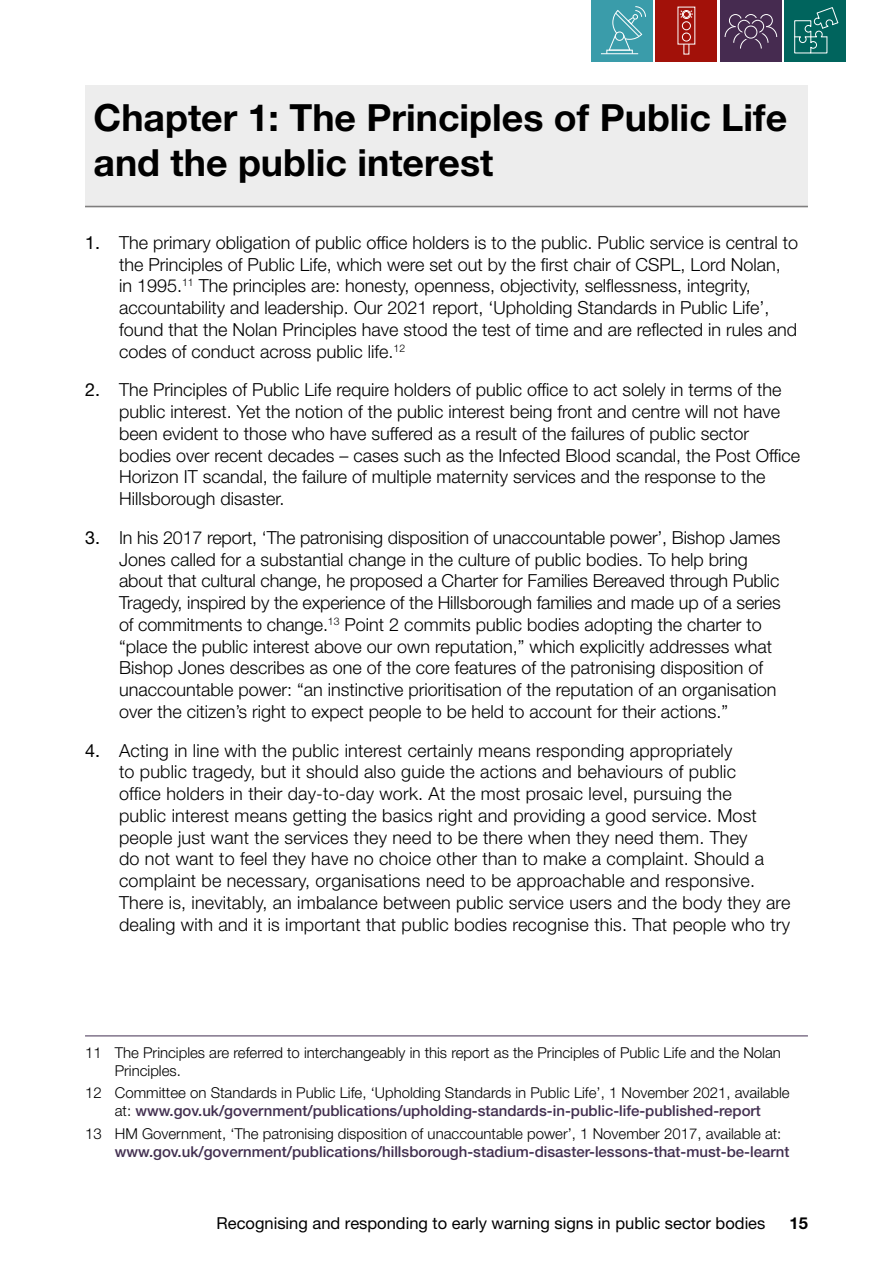
<style>
.page{position:relative;width:893px;height:1263px;background:#fff}
.page>*{position:absolute;margin:0;border:0;box-sizing:border-box;transform-origin:0 0}
.H1___Grey{font:700 37.5px/45px "Helvetica Neue LT Pro";color:#000}
.Body___Numbered___CH1{font:300 18px/21.8px "Helvetica Neue LT Pro";color:#000}
.t1{font:16.5px "Helvetica Neue LT Pro";color:#000}
.t2{font:700 16.5px "Helvetica Neue LT Pro";color:#000}
.Footnote{font:300 15px/18px "Helvetica Neue LT Pro";color:#000}
.Footnote-2{font:500 15px/18px "Helvetica Neue LT Pro";color:#422f50}
.s1{font-weight:400}
.s2{font-weight:500;color:#422f50}
.s3{font-weight:300;color:#000}
</style>
<div class="page">
<div style="left:591px;top:0;width:62px;height:62px;background:#3a9caa"></div>
<div style="left:655px;top:0;width:62px;height:62px;background:#a21109"></div>
<div style="left:720px;top:0;width:62px;height:62px;background:#462b50"></div>
<div style="left:784px;top:0;width:62px;height:62px;background:#00645d"></div>
<svg style="left:794px;top:7px;width:45px;height:47px"></svg>
<svg style="left:608px;top:6px;width:38px;height:45px"></svg>
<hr style="left:601px;top:53px;width:37px;height:1px;background:#fff">
<div style="left:682px;top:10px;width:9px;height:9px;border:1px solid #fff;border-radius:50%"></div>
<div style="left:682px;top:21px;width:9px;height:9px;border:1px solid #fff;border-radius:50%"></div>
<div style="left:682px;top:33px;width:9px;height:8px;border:1px solid #fff;border-radius:50%"></div>
<div style="left:683px;top:11px;width:7px;height:7px;border:1px solid #fff;border-radius:50%"></div>
<svg style="left:680px;top:10px;width:3px;height:8px"></svg>
<svg style="left:690px;top:10px;width:3px;height:8px"></svg>
<div style="left:744px;top:14px;width:13px;height:13px;border:1px solid #fff;border-radius:50%"></div>
<div style="left:760px;top:14px;width:13px;height:13px;border:1px solid #fff;border-radius:50%"></div>
<div style="left:729px;top:14px;width:13px;height:13px;border:1px solid #fff;border-radius:50%"></div>
<svg style="left:724px;top:26px;width:53px;height:23px"></svg>
<svg style="left:749px;top:18px;width:17px;height:17px"></svg>
<svg style="left:736px;top:18px;width:17px;height:17px"></svg>
<div style="left:751px;top:20px;width:13px;height:13px;border:1px solid #fff;border-radius:50%"></div>
<div style="left:738px;top:20px;width:12px;height:13px;border:1px solid #fff;border-radius:50%"></div>
<svg style="left:742px;top:24px;width:17px;height:17px"></svg>
<div style="left:744px;top:26px;width:13px;height:12px;border:1px solid #fff;border-radius:50%"></div>
<div style="left:85px;top:85px;width:723px;height:123px;background:#ededed"></div>
<hr style="left:85px;top:206px;width:723px;height:1px;background:#7f7e7e">
<hr style="left:85px;top:1035px;width:723px;height:1px;background:#422f50">
<h1 class="H1___Grey" style="left:94px;top:94px;width:695px">Chapter 1: The Principles of Public Life and the public interest</h1>
<p class="Body___Numbered___CH1" style="left:119px;top:231px;width:681px;text-indent:-34px"><span class="s1">1.</span> The primary obligation of public office holders is to the public. Public service is central to the Principles of Public Life, which were set out by the first chair of CSPL, Lord Nolan, in 1995.<sup>11</sup> The principles are: honesty, openness, objectivity, selflessness, integrity, accountability and leadership. Our 2021 report, ‘Upholding Standards in Public Life’, found that the Nolan Principles have stood the test of time and are reflected in rules and codes of conduct across public life.<sup>12</sup></p>
<p class="Body___Numbered___CH1" style="left:119px;top:379px;width:683px;text-indent:-34px"><span class="s1">2.</span> The Principles of Public Life require holders of public office to act solely in terms of the public interest. Yet the notion of the public interest being front and centre will not have been evident to those who have suffered as a result of the failures of public sector bodies over recent decades – cases such as the Infected Blood scandal, the Post Office Horizon IT scandal, the failure of multiple maternity services and the response to the Hillsborough disaster.</p>
<p class="Body___Numbered___CH1" style="left:119px;top:526px;width:663px;text-indent:-34px"><span class="s1">3.</span> In his 2017 report, ‘The patronising disposition of unaccountable power’, Bishop James Jones called for a substantial change in the culture of public bodies. To help bring about that cultural change, he proposed a Charter for Families Bereaved through Public Tragedy, inspired by the experience of the Hillsborough families and made up of a series of commitments to change.<sup>13</sup> Point 2 commits public bodies adopting the charter to “place the public interest above our own reputation,” which explicitly addresses what Bishop Jones describes as one of the core features of the patronising disposition of unaccountable power: “an instinctive prioritisation of the reputation of an organisation over the citizen’s right to expect people to be held to account for their actions.”</p>
<p class="Body___Numbered___CH1" style="left:119px;top:739px;width:673px;text-indent:-34px"><span class="s1">4.</span> Acting in line with the public interest certainly means responding appropriately<br>to public tragedy, but it should also guide the actions and behaviours of public<br>office holders in their day-to-day work. At the most prosaic level, pursuing the<br>public interest means getting the basics right and providing a good service. Most people just want the services they need to be there when they need them. They<br>do not want to feel they have no choice other than to make a complaint. Should a complaint be necessary, organisations need to be approachable and responsive.<br>There is, inevitably, an imbalance between public service users and the body they are dealing with and it is important that public bodies recognise this. That people who try</p>
<p class="Footnote" style="left:115px;top:1043px;width:668px;text-indent:-30px">11 The Principles are referred to interchangeably in this report as the Principles of Public Life and the Nolan<br>Principles.</p>
<p class="Footnote" style="left:85px;top:1084px;width:706px;text-align:center">12 Committee on Standards in Public Life, ‘Upholding Standards in Public Life’, 1 November 2021, available at: <span class="s2">www.gov.uk/government/publications/upholding-standards-in-public-life-published-report</span></p>
<p class="Footnote-2" style="left:115px;top:1124px;width:676px;text-indent:-30px"><span class="s3">13 HM Government, ‘The patronising disposition of unaccountable power’, 1 November 2017, available at: </span>www.gov.uk/government/publications/hillsborough-stadium-disaster-lessons-that-must-be-learnt</p>
<p class="t1" style="left:217px;top:1213px;width:550px">Recognising and responding to early warning signs in public sector bodies</p>
<p class="t2" style="left:790px;top:1213px;width:20px">15</p>
</div>
